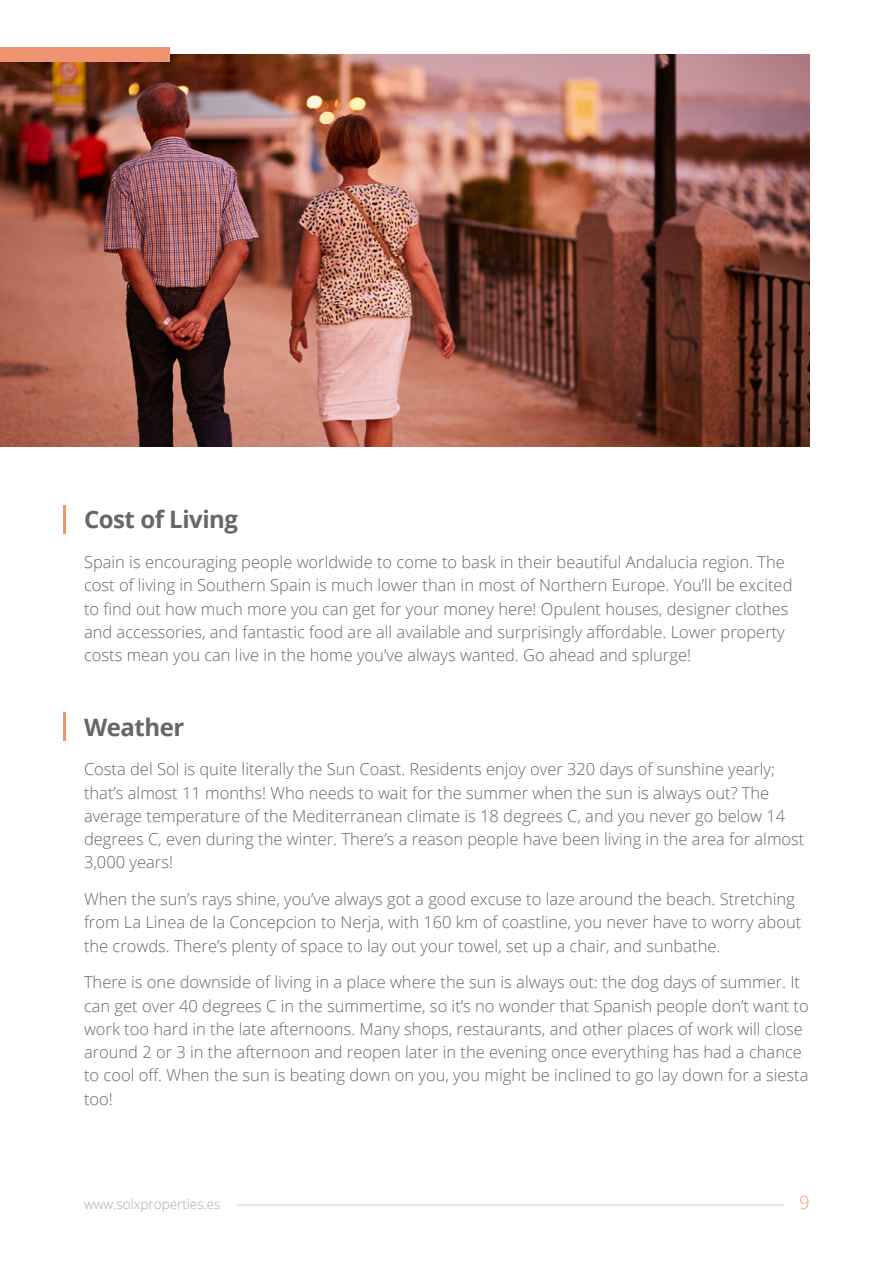
<style>
.page{position:relative;width:893px;height:1263px;background:#fff}
.page>*{position:absolute;margin:0;border:0;box-sizing:border-box;transform-origin:0 0}
.t1{font:700 24px "Open Sans";letter-spacing:-.02em;color:#676767}
.t2{font:300 18px "Open Sans";color:#f09373}
.t3{font:300 16.5px/23.2px "Open Sans";color:#676767}
.t4{font:300 13.5px "Open Sans";color:#a7a9ac}
</style>
<div class="page">
<hr style="left:63px;top:505px;width:3px;height:29px;background:#f09373">
<hr style="left:63px;top:712px;width:3px;height:29px;background:#f09373">
<img style="left:0;top:54px;width:810px;height:392px">
<div style="left:0;top:47px;width:170px;height:14px;background:#f09373"></div>
<hr style="left:236px;top:1204px;width:549px;height:2px;background:#d1d3d4">
<h1 class="t1" style="left:84px;top:503px;width:156px">Cost of Living</h1>
<p class="t3" style="left:84px;top:550px;width:710px">Spain is encouraging people worldwide to come to bask in their beautiful Andalucia region. The cost of living in Southern Spain is much lower than in most of Northern Europe. You’ll be excited to find out how much more you can get for your money here! Opulent houses, designer clothes and accessories, and fantastic food are all available and surprisingly affordable. Lower property costs mean you can live in the home you’ve always wanted. Go ahead and splurge!</p>
<h1 class="t1" style="left:84px;top:710px;width:102px">Weather</h1>
<p class="t3" style="left:84px;top:757px;width:722px">Costa del Sol is quite literally the Sun Coast. Residents enjoy over 320 days of sunshine yearly; that’s almost 11 months! Who needs to wait for the summer when the sun is always out? The average temperature of the Mediterranean climate is 18 degrees C, and you never go below 14 degrees C, even during the winter. There’s a reason people have been living in the area for almost 3,000 years!</p>
<p class="t3" style="left:84px;top:887px;width:719px">When the sun’s rays shine, you’ve always got a good excuse to laze around the beach. Stretching from La Linea de la Concepcion to Nerja, with 160 km of coastline, you never have to worry about the crowds. There’s plenty of space to lay out your towel, set up a chair, and sunbathe.</p>
<p class="t3" style="left:84px;top:970px;width:726px">There is one downside of living in a place where the sun is always out: the dog days of summer. It can get over 40 degrees C in the summertime, so it’s no wonder that Spanish people don’t want to work too hard in the late afternoons. Many shops, restaurants, and other places of work will close around 2 or 3 in the afternoon and reopen later in the evening once everything has had a chance to cool off. When the sun is beating down on you, you might be inclined to go lay down for a siesta too!</p>
<p class="t4" style="left:84px;top:1195px;width:138px">www.solxproperties.es</p>
<p class="t2" style="left:799px;top:1190px;width:12px">9</p>
</div>
